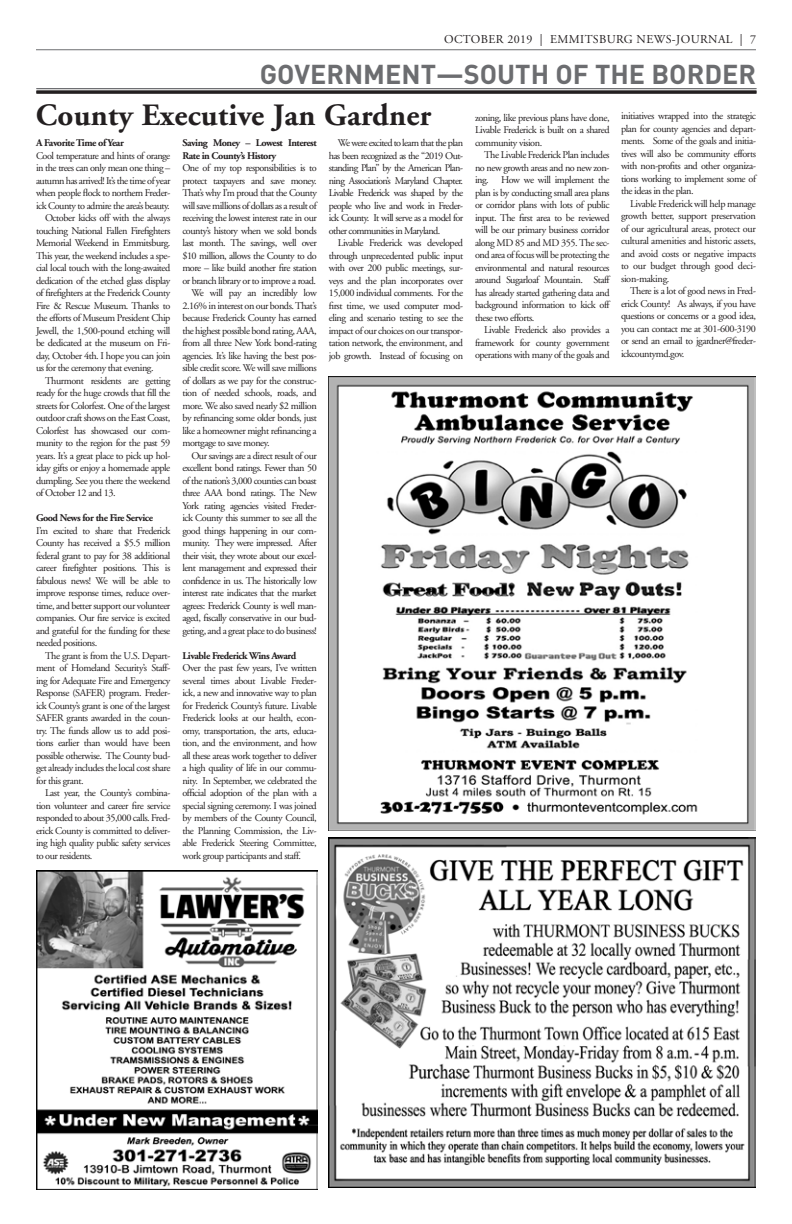
<style>
.page{position:relative;width:792px;height:1224px;background:#fff}
.page>*{position:absolute;margin:0;border:0;box-sizing:border-box;transform-origin:0 0}
.t1{font:700 31px "Adobe Garamond";letter-spacing:.01em;color:#231f20}
.t2{font:700 27px "DIN";color:#6c6d70}
.t3{font:12px "Adobe Garamond";letter-spacing:.035em;color:#231f20}
.body{font:10.2px/12.5px "Adobe Garamond";letter-spacing:-.045em;color:#231f20;text-align:justify}
.body-2{font:700 10.2px/12.5px "Adobe Garamond";letter-spacing:-.045em;color:#231f20}
</style>
<div class="page">
<hr style="left:36px;top:49px;width:720px;height:1px;background:#6c6d70">
<hr style="left:36px;top:88px;width:720px;height:1px;background:#6c6d70">
<hr style="left:36px;top:91px;width:720px;height:3px;background:#231f20">
<img style="left:329px;top:837px;width:427px;height:351px">
<img style="left:36px;top:870px;width:282px;height:319px">
<img style="left:329px;top:376px;width:427px;height:455px">
<p class="t3" style="left:444px;top:33px;width:313px">OCTOBER 2019 | EMMITSBURG NEWS-JOURNAL | 7</p>
<p class="t2" style="left:260px;top:56px;width:498px">GOVERNMENT—SOUTH OF THE BORDER</p>
<p class="t1" style="left:36px;top:98px;width:397px">County Executive Jan Gardner</p>
<p class="body-2" style="left:36px;top:137px;width:89px">A Favorite Time of Year</p>
<p class="body" style="left:36px;top:150px;width:136px">Cool temperature and hints of orange in the trees can only mean one thing – autumn has arrived! It’s the time of year when people flock to northern Freder&shy;ick County to admire the area’s beauty.</p>
<p class="body" style="left:36px;top:212px;width:136px;text-indent:9px">October kicks off with the always touching National Fallen Firefighters Memorial Weekend in Emmitsburg.<br>This year, the weekend includes a spe&shy;cial local touch with the long-awaited dedication of the etched glass display of firefighters at the Frederick County Fire &amp; Rescue Museum. Thanks to the efforts of Museum President Chip Jewell, the 1,500-pound etching will be dedicated at the museum on Fri&shy;day, October 4th. I hope you can join us for the ceremony that evening.</p>
<p class="body" style="left:36px;top:375px;width:136px;text-indent:9px">Thurmont residents are getting ready for the huge crowds that fill the streets for Colorfest. One of the largest outdoor craft shows on the East Coast, Colorfest has showcased our com&shy;munity to the region for the past 59 years. It’s a great place to pick up hol&shy;iday gifts or enjoy a homemade apple dumpling. See you there the weekend of October 12 and 13.</p>
<p class="body-2" style="left:36px;top:512px;width:119px">Good News for the Fire Service</p>
<p class="body" style="left:36px;top:525px;width:136px">I’m excited to share that Frederick County has received a $5.5 million federal grant to pay for 38 additional career firefighter positions. This is fabulous news! We will be able to improve response times, reduce over&shy;time, and better support our volunteer companies. Our fire service is excited and grateful for the funding for these needed positions.</p>
<p class="body" style="left:36px;top:650px;width:136px;text-indent:9px">The grant is from the U.S. Depart&shy;ment of Homeland Security’s Staff&shy;ing for Adequate Fire and Emergency Response (SAFER) program. Freder&shy;ick County’s grant is one of the largest SAFER grants awarded in the coun&shy;try. The funds allow us to add posi&shy;tions earlier than would have been possible otherwise. The County bud&shy;get already includes the local cost share for this grant.</p>
<p class="body" style="left:36px;top:787px;width:136px;text-indent:9px">Last year, the County’s combina&shy;tion volunteer and career fire service responded to about 35,000 calls. Fred&shy;erick County is committed to deliver&shy;ing high quality public safety services to our residents.</p>
<p class="body" style="left:329px;top:137px;width:136px;text-indent:9px">We were excited to learn that the plan has been recognized as the “2019 Out&shy;standing Plan” by the American Plan&shy;ning Association’s Maryland Chapter.<br>Livable Frederick was shaped by the people who live and work in Freder&shy;ick County. It will serve as a model for other communities in Maryland.</p>
<p class="body" style="left:329px;top:237px;width:136px;text-indent:9px">Livable Frederick was developed through unprecedented public input with over 200 public meetings, sur&shy;veys and the plan incorporates over 15,000 individual comments. For the first time, we used computer mod&shy;eling and scenario testing to see the impact of our choices on our transpor&shy;tation network, the environment, and job growth. Instead of focusing on</p>
<p class="body-2" style="left:182px;top:137px;width:136px">Saving Money – Lowest Interest<br>Rate in County’s History</p>
<p class="body" style="left:182px;top:162px;width:136px">One of my top responsibilities is to protect taxpayers and save money.<br>That’s why I’m proud that the County will save millions of dollars as a result of receiving the lowest interest rate in our county’s history when we sold bonds last month. The savings, well over $10 million, allows the County to do more – like build another fire station or branch library or to improve a road.</p>
<p class="body" style="left:182px;top:287px;width:136px;text-indent:9px">We will pay an incredibly low 2.16% in interest on our bonds. That’s because Frederick County has earned the highest possible bond rating, AAA, from all three New York bond-rating agencies. It’s like having the best pos&shy;sible credit score. We will save millions of dollars as we pay for the construc&shy;tion of needed schools, roads, and more. We also saved nearly $2 million by refinancing some older bonds, just like a homeowner might refinancing a mortgage to save money.</p>
<p class="body" style="left:182px;top:450px;width:136px;text-indent:9px">Our savings are a direct result of our excellent bond ratings. Fewer than 50 of the nation’s 3,000 counties can boast three AAA bond ratings. The New York rating agencies visited Freder&shy;ick County this summer to see all the good things happening in our com&shy;munity. They were impressed. After their visit, they wrote about our excel&shy;lent management and expressed their confidence in us. The historically low interest rate indicates that the market agrees: Frederick County is well man&shy;aged, fiscally conservative in our bud&shy;geting, and a great place to do business!</p>
<p class="body-2" style="left:182px;top:650px;width:115px">Livable Frederick Wins Award</p>
<p class="body" style="left:182px;top:662px;width:136px">Over the past few years, I’ve written several times about Livable Freder&shy;ick, a new and innovative way to plan for Frederick County’s future. Livable Frederick looks at our health, econ&shy;omy, transportation, the arts, educa&shy;tion, and the environment, and how all these areas work together to deliver a high quality of life in our commu&shy;nity. In September, we celebrated the official adoption of the plan with a special signing ceremony. I was joined by members of the County Council, the Planning Commission, the Liv&shy;able Frederick Steering Committee, work group participants and staff.</p>
<p class="body" style="left:475px;top:112px;width:136px">zoning, like previous plans have done, Livable Frederick is built on a shared community vision.</p>
<p class="body" style="left:475px;top:149px;width:136px;text-indent:9px">The Livable Frederick Plan includes no new growth areas and no new zon&shy;ing. How we will implement the plan is by conducting small area plans or corridor plans with lots of public input. The first area to be reviewed will be our primary business corridor along MD 85 and MD 355. The sec&shy;ond area of focus will be protecting the environmental and natural resources around Sugarloaf Mountain. Staff has already started gathering data and background information to kick off these two efforts.</p>
<p class="body" style="left:475px;top:324px;width:136px;text-indent:9px">Livable Frederick also provides a framework for county government operations with many of the goals and</p>
<p class="body" style="left:621px;top:110px;width:137px">initiatives wrapped into the strategic plan for county agencies and depart&shy;ments. Some of the goals and initia&shy;tives will also be community efforts with non-profits and other organiza&shy;tions working to implement some of the ideas in the plan.</p>
<p class="body" style="left:621px;top:198px;width:137px;text-indent:9px">Livable Frederick will help manage growth better, support preservation of our agricultural areas, protect our cultural amenities and historic assets, and avoid costs or negative impacts to our budget through good deci&shy;sion-making.</p>
<p class="body" style="left:621px;top:285px;width:137px;text-indent:9px">There is a lot of good news in Fred&shy;erick County! As always, if you have questions or concerns or a good idea, you can contact me at 301-600-3190 or send an email to jgardner@freder&shy;ickcountymd.gov.</p>
</div>
